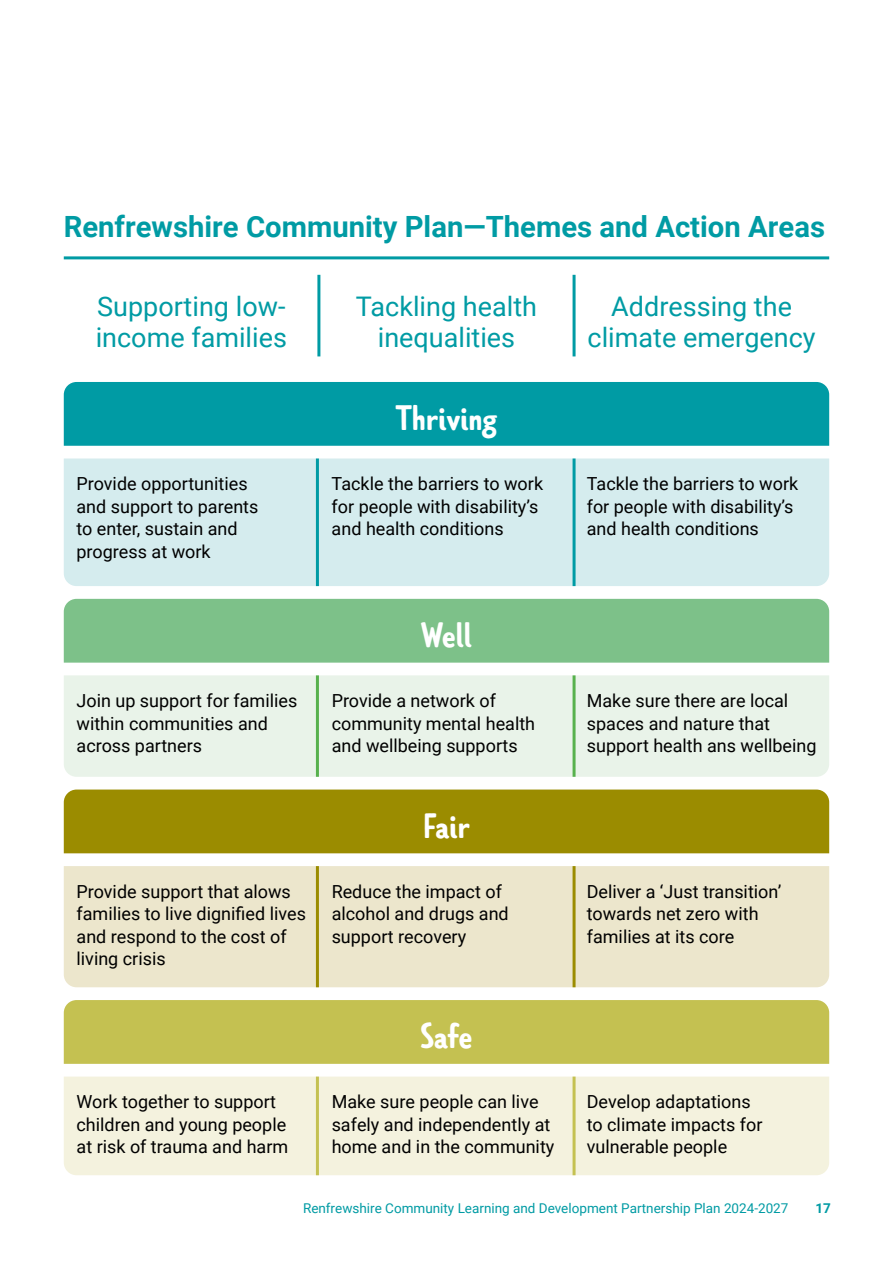
<style>
.page{position:relative;width:893px;height:1263px;background:#fff}
.page>*{position:absolute;margin:0;border:0;box-sizing:border-box;transform-origin:0 0}
.t1{font:700 36px "TT Limes Sans";color:#fff}
.t2{font:700 29.25px "Roboto";color:#009ba4}
.Case_Study_Title{font:27px/31.5px "Roboto";color:#009ba4;text-align:center}
.Case_Study_Body_Text{font:18px/22.5px "Roboto";color:#000}
.t3{font:13.5px "Roboto";color:#009ba4}
.t4{font:700 13.5px "Roboto";color:#009ba4}
</style>
<div class="page">
<div style="left:64px;top:866px;width:765px;height:121px;background:#ece6cc"></div>
<div style="left:64px;top:1076px;width:765px;height:99px;background:#f4f2de"></div>
<div style="left:64px;top:458px;width:765px;height:128px;background:#d5ecee"></div>
<div style="left:64px;top:675px;width:765px;height:102px;background:#e9f3e9"></div>
<div style="left:64px;top:382px;width:765px;height:64px;background:#009ba4"></div>
<div style="left:64px;top:599px;width:765px;height:64px;background:#7dc189"></div>
<div style="left:64px;top:789px;width:765px;height:64px;background:#9b8c00"></div>
<div style="left:64px;top:1000px;width:765px;height:64px;background:#c4c151"></div>
<hr style="left:573px;top:458px;width:3px;height:128px;background:#009ba4">
<hr style="left:316px;top:458px;width:3px;height:128px;background:#009ba4">
<hr style="left:573px;top:675px;width:3px;height:102px;background:#57b14d">
<hr style="left:316px;top:675px;width:3px;height:102px;background:#57b14d">
<hr style="left:573px;top:866px;width:3px;height:121px;background:#9b8c00">
<hr style="left:316px;top:866px;width:3px;height:121px;background:#9b8c00">
<hr style="left:573px;top:1076px;width:3px;height:99px;background:#c4c151">
<hr style="left:316px;top:1076px;width:3px;height:99px;background:#c4c151">
<hr style="left:317px;top:275px;width:3px;height:81px;background:#009ba4">
<hr style="left:573px;top:275px;width:3px;height:81px;background:#009ba4">
<hr style="left:64px;top:256px;width:765px;height:3px;background:#009ba4">
<p class="t2" style="left:64px;top:206px;width:763px">Renfrewshire Community Plan—Themes and Action Areas</p>
<p class="Case_Study_Title" style="left:96px;top:289px;width:193px;text-align:left">Supporting low&shy;income families</p>
<p class="Case_Study_Title" style="left:356px;top:289px;width:183px">Tackling health inequalities</p>
<p class="Case_Study_Title" style="left:588px;top:289px;width:230px">Addressing the climate emergency</p>
<p class="t1" style="left:396px;top:394px;width:103px">Thriving</p>
<p class="Case_Study_Body_Text" style="left:77px;top:472px;width:183px">Provide opportunities and support to parents to enter, sustain and progress at work</p>
<p class="Case_Study_Body_Text" style="left:332px;top:472px;width:213px">Tackle the barriers to work for people with disability’s and health conditions</p>
<p class="Case_Study_Body_Text" style="left:587px;top:472px;width:213px">Tackle the barriers to work for people with disability’s and health conditions</p>
<p class="t1" style="left:421px;top:611px;width:52px">Well</p>
<p class="Case_Study_Body_Text" style="left:77px;top:689px;width:222px">Join up support for families within communities and across partners</p>
<p class="Case_Study_Body_Text" style="left:332px;top:689px;width:205px">Provide a network of community mental health and wellbeing supports</p>
<p class="Case_Study_Body_Text" style="left:587px;top:689px;width:231px">Make sure there are local spaces and nature that support health ans wellbeing</p>
<p class="t1" style="left:423px;top:802px;width:48px">Fair</p>
<p class="Case_Study_Body_Text" style="left:77px;top:879px;width:231px">Provide support that alows families to live dignified lives and respond to the cost of living crisis</p>
<p class="Case_Study_Body_Text" style="left:332px;top:879px;width:179px">Reduce the impact of alcohol and drugs and support recovery</p>
<p class="Case_Study_Body_Text" style="left:587px;top:879px;width:196px">Deliver a ‘Just transition’ towards net zero with families at its core</p>
<p class="t1" style="left:421px;top:1012px;width:53px">Safe</p>
<p class="Case_Study_Body_Text" style="left:77px;top:1090px;width:213px">Work together to support children and young people at risk of trauma and harm</p>
<p class="Case_Study_Body_Text" style="left:332px;top:1090px;width:224px">Make sure people can live safely and independently at home and in the community</p>
<p class="Case_Study_Body_Text" style="left:587px;top:1090px;width:177px">Develop adaptations to climate impacts for vulnerable people</p>
<p class="t3" style="left:303px;top:1199px;width:487px">Renfrewshire Community Learning and Development Partnership Plan 2024-2027</p>
<p class="t4" style="left:815px;top:1199px;width:17px">17</p>
</div>
